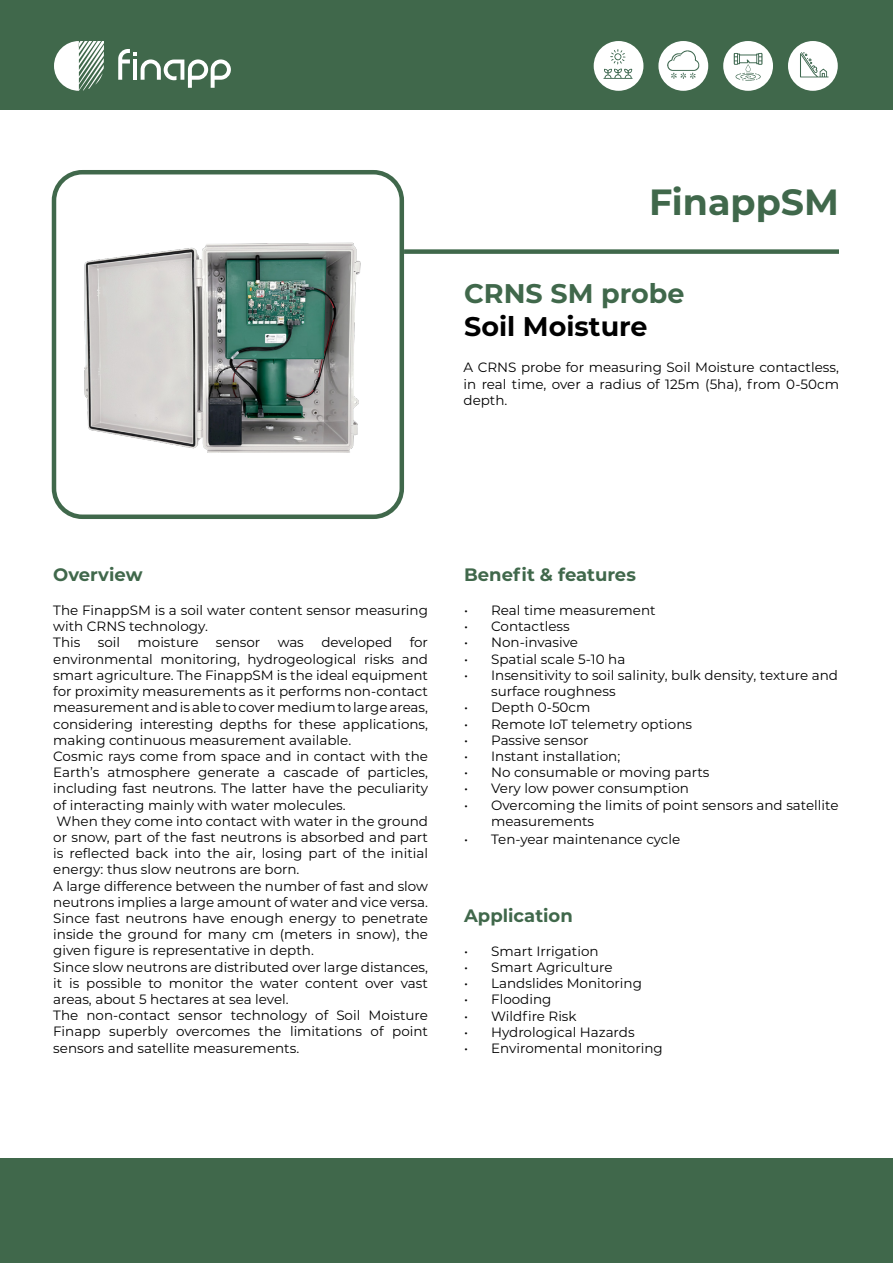
<style>
.page{position:relative;width:893px;height:1263px;background:#fff}
.page>*{position:absolute;margin:0;border:0;box-sizing:border-box;transform-origin:0 0}
.t1{font:700 36.45px "Montserrat";color:#40684b}
.t2{font:700 27px "Montserrat";color:#000}
.t3{font:700 27px "Montserrat";color:#40684b}
.t4{font:700 18px "Montserrat";color:#40684b}
.t5{font:13.5px/16.2px "Montserrat";color:#000}
</style>
<div class="page">
<div style="left:52px;top:170px;width:352px;height:349px;border:4px solid #40684b;border-radius:28px"></div>
<div style="left:0;top:0;width:893px;height:110px;background:#40684b"></div>
<svg style="left:54px;top:41px;width:50px;height:50px"></svg>
<svg style="left:118px;top:49px;width:113px;height:39px"></svg>
<img style="left:84px;top:242px;width:277px;height:211px">
<div style="left:788px;top:41px;width:50px;height:50px;background:#fff;border-radius:50%"></div>
<svg style="left:800px;top:52px;width:29px;height:25px"></svg>
<div style="left:658px;top:41px;width:50px;height:50px;background:#fff;border-radius:50%"></div>
<svg style="left:667px;top:50px;width:32px;height:29px"></svg>
<div style="left:723px;top:41px;width:50px;height:50px;background:#fff;border-radius:50%"></div>
<svg style="left:734px;top:53px;width:28px;height:28px"></svg>
<div style="left:594px;top:41px;width:49px;height:50px;background:#fff;border-radius:50%"></div>
<svg style="left:603px;top:49px;width:30px;height:30px"></svg>
<div style="left:0;top:1159px;width:893px;height:104px;background:#40684b"></div>
<div style="left:404px;top:249px;width:435px;height:5px;background:#40684b"></div>
<h1 class="t1" style="left:649px;top:176px;width:191px">FinappSM</h1>
<h2 class="t3" style="left:464px;top:274px;width:222px">CRNS SM probe</h2>
<h2 class="t2" style="left:464px;top:307px;width:185px">Soil Moisture</h2>
<p class="t5" style="left:463px;top:359px;width:377px;text-align:justify">A CRNS probe for measuring Soil Moisture contactless, in real time, over a radius of 125m (5ha), from 0-50cm depth.</p>
<h3 class="t4" style="left:53px;top:561px;width:91px">Overview</h3>
<p class="t5" style="left:53px;top:602px;width:376px">The FinappSM is a soil water content sensor measuring with CRNS technology.<br>This</p>
<p class="t5" style="left:53px;top:634px;width:376px;text-indent:356px">for environmental monitoring, hydrogeological risks and smart agriculture. The FinappSM is the ideal equipment for proximity measurements as it performs non-contact measurement and is able to cover medium to large areas, considering interesting depths for these applications, making continuous measurement available.<br>Cosmic rays come from space and in contact with the Earth’s atmosphere generate a cascade of particles, including fast neutrons. The latter have the peculiarity of interacting mainly with water molecules.<br>When they come into contact with water in the ground or snow, part of the fast neutrons is absorbed and part is reflected back into the air, losing part of the initial energy: thus slow neutrons are born.<br>A large difference between the number of fast and slow neutrons implies a large amount of water and vice versa.<br>Since fast neutrons have enough energy to penetrate inside the ground for many cm (meters in snow), the given figure is representative in depth.<br>Since slow neutrons are distributed over large distances, it is possible to monitor the water content over vast areas, about 5 hectares at sea level.<br>The non-contact sensor technology of Soil Moisture Finapp superbly overcomes the limitations of point sensors and satellite measurements.</p>
<p class="t5" style="left:98px;top:634px;width:24px">soil</p>
<p class="t5" style="left:138px;top:634px;width:63px">moisture</p>
<p class="t5" style="left:216px;top:634px;width:46px">sensor</p>
<p class="t5" style="left:278px;top:634px;width:28px">was</p>
<p class="t5" style="left:321px;top:634px;width:72px">developed</p>
<h3 class="t4" style="left:464px;top:561px;width:173px">Benefit &amp; features</h3>
<p class="t5" style="left:464px;top:602px;width:193px">• Real time measurement</p>
<p class="t5" style="left:464px;top:618px;width:107px">• Contactless</p>
<p class="t5" style="left:464px;top:634px;width:115px">• Non-invasive</p>
<p class="t5" style="left:464px;top:650px;width:163px">• Spatial scale 5-10 ha</p>
<p class="t5" style="left:491px;top:666px;width:348px;text-indent:-27px">• Insensitivity to soil salinity, bulk density, texture and surface roughness</p>
<p class="t5" style="left:464px;top:699px;width:128px">• Depth 0-50cm</p>
<p class="t5" style="left:464px;top:715px;width:229px">• Remote IoT telemetry options</p>
<p class="t5" style="left:464px;top:731px;width:126px">• Passive sensor</p>
<p class="t5" style="left:464px;top:747px;width:158px">• Instant installation;</p>
<p class="t5" style="left:464px;top:764px;width:247px">• No consumable or moving parts</p>
<p class="t5" style="left:464px;top:780px;width:226px">• Very low power consumption</p>
<p class="t5" style="left:491px;top:796px;width:349px;text-indent:-27px">• Overcoming the limits of point sensors and satellite measurements</p>
<p class="t5" style="left:464px;top:830px;width:218px">• Ten-year maintenance cycle</p>
<h3 class="t4" style="left:464px;top:902px;width:110px">Application</h3>
<p class="t5" style="left:464px;top:942px;width:136px">• Smart Irrigation</p>
<p class="t5" style="left:464px;top:959px;width:150px">• Smart Agriculture</p>
<p class="t5" style="left:464px;top:975px;width:179px">• Landslides Monitoring</p>
<p class="t5" style="left:464px;top:991px;width:89px">• Flooding</p>
<p class="t5" style="left:464px;top:1007px;width:114px">• Wildfire Risk</p>
<p class="t5" style="left:464px;top:1023px;width:172px">• Hydrological Hazards</p>
<p class="t5" style="left:464px;top:1040px;width:200px">• Enviromental monitoring</p>
</div>
